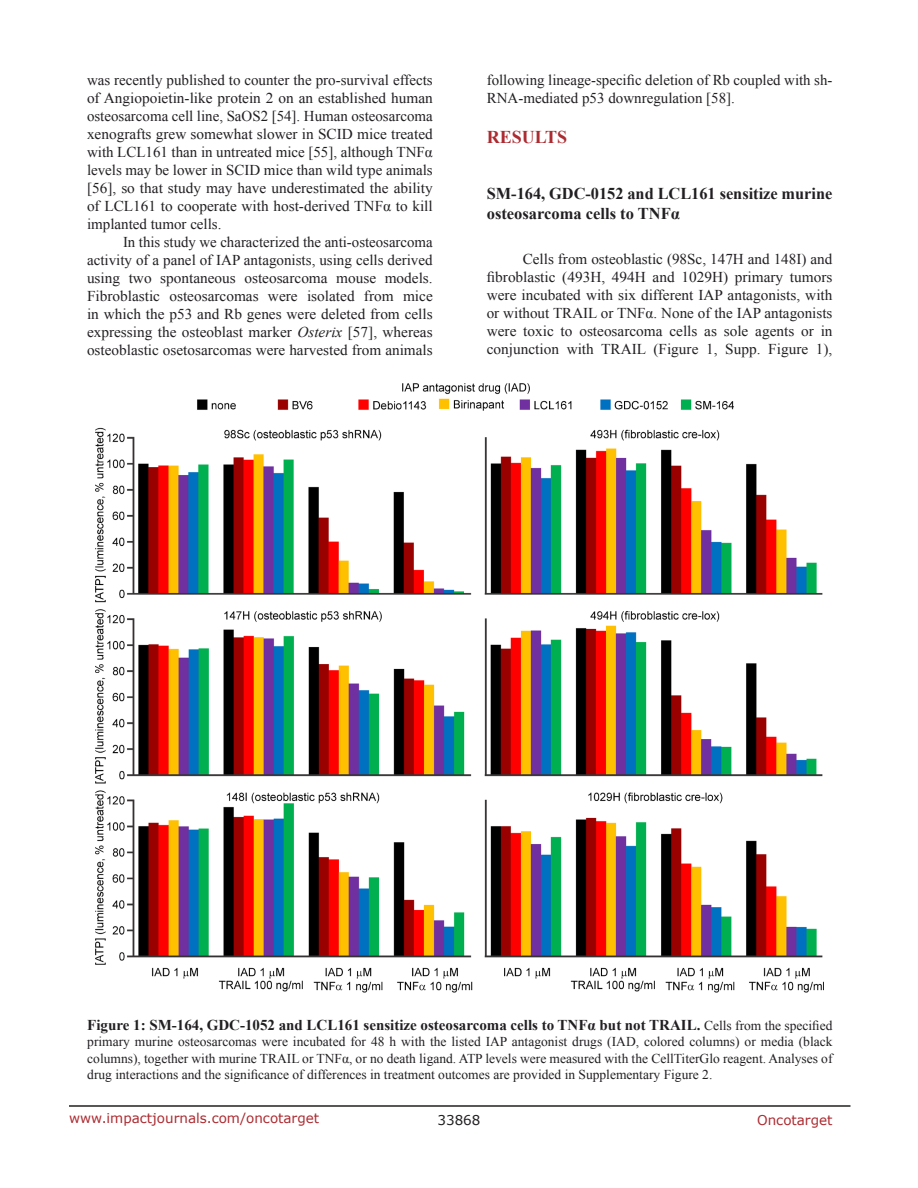
<style>
.page{position:relative;width:918px;height:1188px;background:#fff}
.page>*{position:absolute;margin:0;border:0;box-sizing:border-box;transform-origin:0 0}
.t1{font:700 18px "Times New Roman";color:#ac2b31}
.t2{font:700 16.5px "Times New Roman";color:#221f22}
.t3{font:15px/18px "Times New Roman";color:#221f22;text-align:justify}
.t4{font:700 15px "Times New Roman";color:#221f22}
.t5{font:13.5px/16.2px "Times New Roman";color:#221f22;text-align:justify}
.t6{font:13.5px "Verdana";color:#ac2b31}
.t7{font:13.5px "Verdana";color:#221f22}
.s1{font-style:italic}
.s2{font-weight:400;font-size:13.5px}
</style>
<div class="page">
<hr style="left:69px;top:1105px;width:781px;height:2px;background:#231f20">
<img style="left:96px;top:383px;width:728px;height:610px">
<p class="t3" style="left:87px;top:71px;width:347px">was recently published to counter the pro-survival effects of Angiopoietin-like protein 2 on an established human osteosarcoma cell line, SaOS2 [54]. Human osteosarcoma xenografts grew somewhat slower in SCID mice treated with LCL161 than in untreated mice [55], although TNFα levels may be lower in SCID mice than wild type animals [56], so that study may have underestimated the ability of LCL161 to cooperate with host-derived TNFα to kill implanted tumor cells.</p>
<p class="t3" style="left:87px;top:233px;width:347px;text-indent:36px">In this study we characterized the anti-osteosarcoma activity of a panel of IAP antagonists, using cells derived using two spontaneous osteosarcoma mouse models.<br>Fibroblastic osteosarcomas were isolated from mice in which the p53 and Rb genes were deleted from cells expressing the osteoblast marker <span class="s1">Osterix</span> [57], whereas osteoblastic osetosarcomas were harvested from animals</p>
<p class="t3" style="left:487px;top:71px;width:347px">following lineage-specific deletion of Rb coupled with sh-<br>RNA-mediated p53 downregulation [58].</p>
<p class="t1" style="left:487px;top:125px;width:82px">Results</p>
<p class="t2" style="left:487px;top:182px;width:183px">SM-164, GDC-0152 and LCL</p>
<p class="t2" style="left:691px;top:182px;width:143px">161 sensitize murine</p>
<p class="t2" style="left:487px;top:202px;width:195px">osteosarcoma cells to TNFα</p>
<p class="t3" style="left:487px;top:249px;width:347px;text-indent:36px">Cells from osteoblastic (98Sc, 147H and 148I) and fibroblastic (493H, 494H and 1029H) primary tumors were incubated with six different IAP antagonists, with or without TRAIL or TNFα. None of the IAP antagonists were toxic to osteosarcoma cells as sole agents or in conjunction with TRAIL (Figure 1, Supp. Figure 1),</p>
<p class="t4" style="left:87px;top:1015px;width:747px">Figure 1: SM-164, GDC-1052 and LCL161 sensitize osteosarcoma cells to TNFα but not TRAIL. <span class="s2">Cells from the specified</span></p>
<p class="t5" style="left:87px;top:1034px;width:747px">primary murine osteosarcomas were incubated for 48 h with the listed IAP antagonist drugs (IAD, colored columns) or media (black columns), together with murine TRAIL or TNFα, or no death ligand. ATP levels were measured with the CellTiterGlo reagent. Analyses of drug interactions and the significance of differences in treatment outcomes are provided in Supplementary Figure 2.</p>
<p class="t6" style="left:69px;top:1109px;width:252px">www.impactjournals.com/oncotarget</p>
<p class="t7" style="left:438px;top:1111px;width:44px">33868</p>
<p class="t6" style="left:757px;top:1111px;width:77px">Oncotarget</p>
</div>
